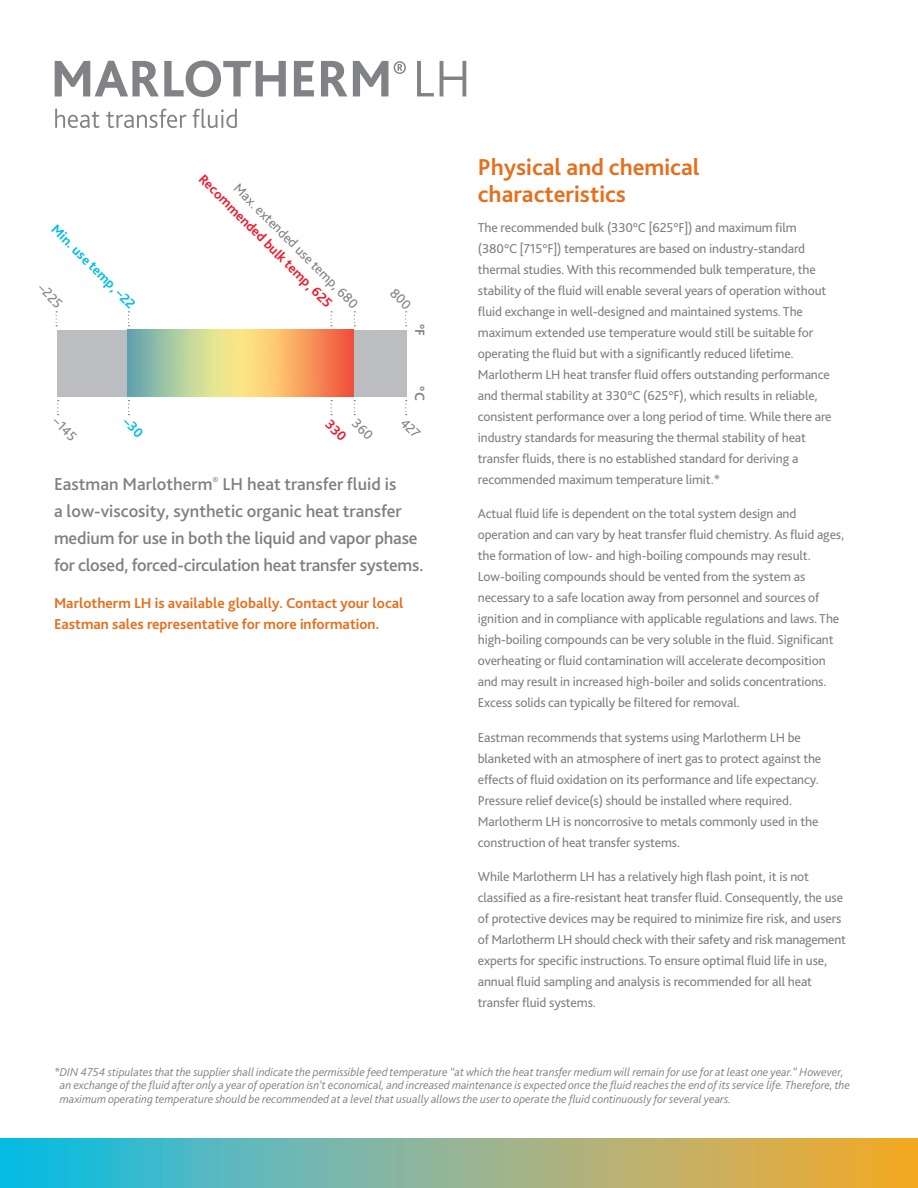
<style>
.page{position:relative;width:918px;height:1188px;background:#fff}
.page>*{position:absolute;margin:0;border:0;box-sizing:border-box;transform-origin:0 0}
.Heads{font:700 24px/27px "Bliss Pro";color:#e4701e}
.Intro_Copy{font:500 18px/27px "Bliss Pro";letter-spacing:-.01em;color:#808083}
.Heads-2{font:700 15px/21px "Bliss Pro";color:#e4701e}
.Temperature_Range_Gu{font:14.1px "Bliss Pro";color:#808083}
.Temperature_Range_Gu-2{font:700 14.1px "Bliss Pro";color:#ee1b2d}
.Temperature_Range_Gu-3{font:700 14.1px "Bliss Pro";color:#02bce5}
.Temperature_Range_Gu-4{font:700 14.1px "Bliss Pro";color:#808083}
.t1{font:13.5px/21px "Bliss Pro";letter-spacing:-.01em;color:#808083}
.Table_Column_Head{font:italic 300 12px/13.5px "Bliss Pro";color:#808083}
</style>
<div class="page">
<svg style="left:0;top:1138px;width:918px;height:50px;background:#8cb38f"></svg>
<svg style="left:55px;top:61px;width:231px;height:36px"></svg>
<svg style="left:294px;top:61px;width:20px;height:35px"></svg>
<svg style="left:321px;top:61px;width:26px;height:35px"></svg>
<svg style="left:353px;top:61px;width:35px;height:35px"></svg>
<svg style="left:394px;top:61px;width:12px;height:13px"></svg>
<svg style="left:417px;top:61px;width:17px;height:35px"></svg>
<svg style="left:440px;top:61px;width:26px;height:35px"></svg>
<svg style="left:55px;top:109px;width:45px;height:19px"></svg>
<svg style="left:106px;top:109px;width:81px;height:19px"></svg>
<svg style="left:193px;top:109px;width:44px;height:19px"></svg>
<svg style="left:57px;top:400px;width:2px;height:15px"></svg>
<div style="left:57px;top:330px;width:349px;height:67px;background:#bcbdc0"></div>
<img style="left:128px;top:330px;width:226px;height:67px">
<svg style="left:128px;top:311px;width:2px;height:15px"></svg>
<svg style="left:405px;top:311px;width:3px;height:15px"></svg>
<svg style="left:405px;top:400px;width:3px;height:16px"></svg>
<svg style="left:128px;top:400px;width:2px;height:16px"></svg>
<svg style="left:330px;top:400px;width:26px;height:16px"></svg>
<p class="Temperature_Range_Gu-3" style="left:60px;top:221px;width:114px;rotate:45deg">Min. use temp, –22</p>
<p class="Temperature_Range_Gu" style="left:47px;top:279px;width:30px;rotate:45deg">–225</p>
<p class="Temperature_Range_Gu" style="left:61px;top:413px;width:29px;rotate:45deg">–145</p>
<p class="Temperature_Range_Gu-2" style="left:207px;top:170px;width:184px;rotate:45deg">Recommended bulk temp, 625</p>
<p class="Temperature_Range_Gu" style="left:242px;top:180px;width:171px;rotate:45deg">Max. extended use temp, 680</p>
<p class="Temperature_Range_Gu-4" style="left:429px;top:324px;width:13px;rotate:90deg">°F</p>
<p class="Temperature_Range_Gu-4" style="left:429px;top:386px;width:16px;rotate:90deg">°C</p>
<p class="Intro_Copy" style="left:54px;top:470px;width:371px">Eastman Marlotherm<sup>®</sup> LH heat transfer fluid is<br>a low-viscosity, synthetic organic heat transfer medium for use in both the liquid and vapor phase for closed, forced-circulation heat transfer systems.</p>
<p class="Heads-2" style="left:54px;top:592px;width:351px">Marlotherm LH is available globally. Contact your local<br>Eastman sales representative for more information.</p>
<p class="Heads" style="left:478px;top:153px;width:223px">Physical and chemical characteristics</p>
<p class="t1" style="left:478px;top:217px;width:355px">The recommended bulk (330°C [625°F]) and maximum film (380°C [715°F]) temperatures are based on industry-standard thermal studies. With this recommended bulk temperature, the stability of the fluid will enable several years of operation without fluid exchange in well-designed and maintained systems. The maximum extended use temperature would still be suitable for operating the fluid but with a significantly reduced lifetime.<br>Marlotherm LH heat transfer fluid offers outstanding performance and thermal stability at 330°C (625°F), which results in reliable, consistent performance over a long period of time. While there are industry standards for measuring the thermal stability of heat transfer fluids, there is no established standard for deriving a recommended maximum temperature limit.*</p>
<p class="t1" style="left:478px;top:503px;width:368px">Actual fluid life is dependent on the total system design and operation and can vary by heat transfer fluid chemistry. As fluid ages, the formation of low- and high-boiling compounds may result.<br>Low-boiling compounds should be vented from the system as necessary to a safe location away from personnel and sources of ignition and in compliance with applicable regulations and laws. The high-boiling compounds can be very soluble in the fluid. Significant overheating or fluid contamination will accelerate decomposition and may result in increased high-boiler and solids concentrations.<br>Excess solids can typically be filtered for removal.</p>
<p class="t1" style="left:478px;top:727px;width:345px">Eastman recommends that systems using Marlotherm LH be blanketed with an atmosphere of inert gas to protect against the effects of fluid oxidation on its performance and life expectancy.<br>Pressure relief device(s) should be installed where required.<br>Marlotherm LH is noncorrosive to metals commonly used in the construction of heat transfer systems.</p>
<p class="t1" style="left:478px;top:866px;width:370px">While Marlotherm LH has a relatively high flash point, it is not classified as a fire-resistant heat transfer fluid. Consequently, the use of protective devices may be required to minimize fire risk, and users of Marlotherm LH should check with their safety and risk management experts for specific instructions. To ensure optimal fluid life in use, annual fluid sampling and analysis is recommended for all heat transfer fluid systems.</p>
<p class="Table_Column_Head" style="left:60px;top:1065px;width:792px;text-indent:-6px">*DIN 4754 stipulates that the supplier shall indicate the permissible feed temperature “at which the heat transfer medium will remain for use for at least one year.” However, an exchange of the fluid after only a year of operation isn’t economical, and increased maintenance is expected once the fluid reaches the end of its service life. Therefore, the maximum operating temperature should be recommended at a level that usually allows the user to operate the fluid continuously for several years.</p>
</div>
